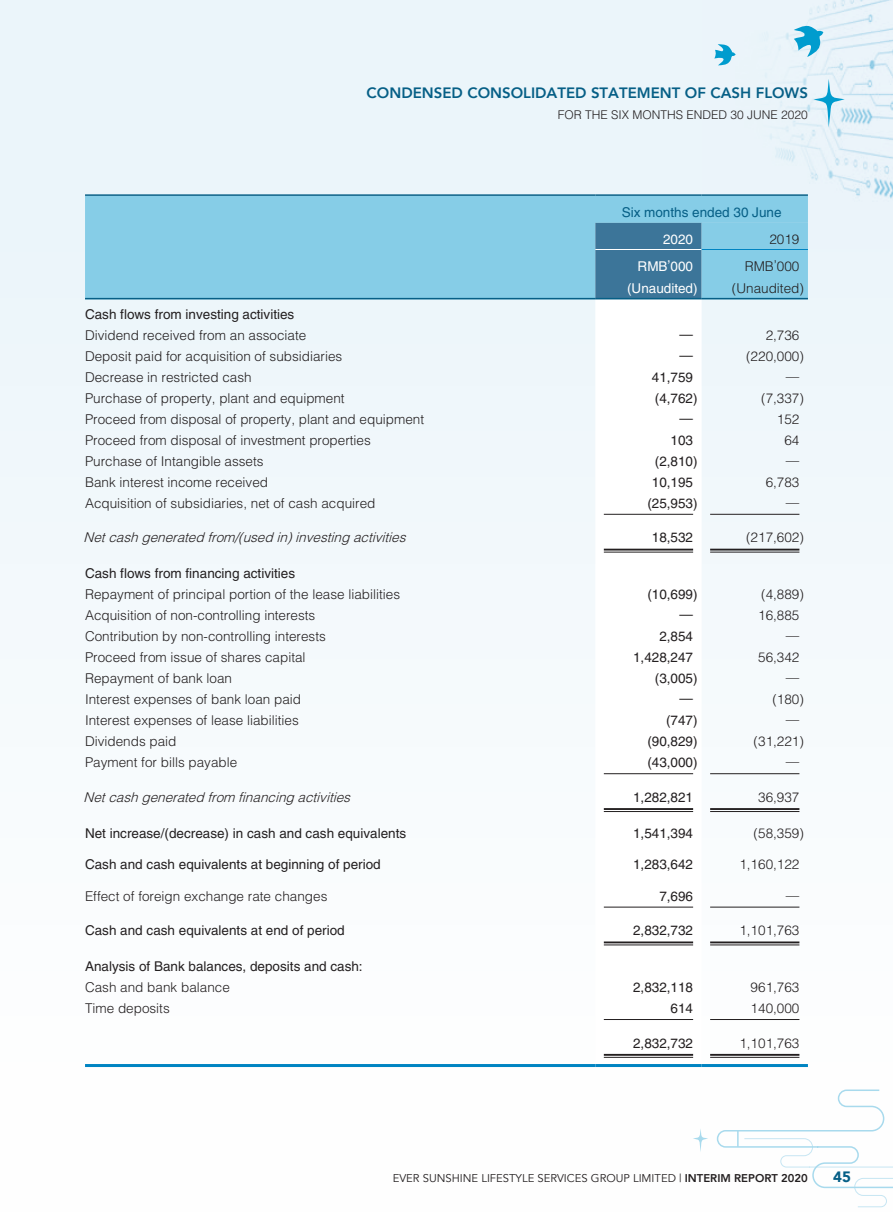
<style>
.page{position:relative;width:893px;height:1212px;background:#f4f9fc}
.page>*{position:absolute;margin:0;border:0;box-sizing:border-box;transform-origin:0 0}
.t1{font:800 15px "Avenir LT Com";color:#065f86}
.t2{font:900 15px "Avenir LT Com";color:#065f86}
._1__內文{font:300 13.5px "Helvetica LT Std";color:#231f20}
._1__內文-2{font:13.5px "Helvetica LT Std";color:#231f20}
._1__內文-3{font:italic 300 13.5px "Helvetica LT Std";color:#231f20}
._1__內文-4{font:13.5px "Helvetica LT Std";color:#fff}
._1__內文-5{font:13.5px "Helvetica LT Std";color:#065f86}
.t3{font:300 12px "Helvetica LT Std";color:#231f20}
.t4{font:11.25px "Avenir LT Com";color:#231f20}
.s1{font-weight:800}
</style>
<div class="page">
<img style="left:718px;top:0;width:175px;height:202px">
<svg style="left:794px;top:24px;width:29px;height:33px"></svg>
<svg style="left:714px;top:44px;width:22px;height:21px"></svg>
<svg style="left:813px;top:79px;width:32px;height:48px"></svg>
<svg style="left:717px;top:1089px;width:176px;height:118px"></svg>
<svg style="left:693px;top:1129px;width:15px;height:22px"></svg>
<div style="left:85px;top:196px;width:723px;height:102px;background:#86cde7"></div>
<svg style="left:595px;top:223px;width:213px;height:75px"></svg>
<div style="left:595px;top:299px;width:107px;height:765px;background:#fff"></div>
<hr style="left:85px;top:194px;width:510px;height:2px;background:#065f86">
<hr style="left:595px;top:194px;width:107px;height:2px;background:#065f86">
<hr style="left:702px;top:194px;width:106px;height:2px;background:#065f86">
<hr style="left:595px;top:249px;width:107px;height:1px;background:#fff">
<hr style="left:702px;top:249px;width:106px;height:1px;background:#0084c2">
<hr style="left:85px;top:298px;width:510px;height:1px;background:#065f86">
<hr style="left:595px;top:298px;width:107px;height:1px;background:#065f86">
<hr style="left:702px;top:298px;width:106px;height:1px;background:#065f86">
<hr style="left:604px;top:514px;width:89px;height:1px;background:#231f20">
<hr style="left:710px;top:514px;width:89px;height:1px;background:#231f20">
<hr style="left:604px;top:549px;width:89px;height:1px;background:#231f20">
<hr style="left:604px;top:552px;width:89px;height:1px;background:#231f20">
<hr style="left:710px;top:549px;width:89px;height:1px;background:#231f20">
<hr style="left:710px;top:552px;width:89px;height:1px;background:#231f20">
<hr style="left:604px;top:773px;width:89px;height:1px;background:#231f20">
<hr style="left:710px;top:773px;width:89px;height:1px;background:#231f20">
<hr style="left:604px;top:808px;width:89px;height:2px;background:#231f20">
<hr style="left:604px;top:811px;width:89px;height:1px;background:#231f20">
<hr style="left:710px;top:808px;width:89px;height:2px;background:#231f20">
<hr style="left:710px;top:811px;width:89px;height:1px;background:#231f20">
<hr style="left:604px;top:907px;width:89px;height:1px;background:#231f20">
<hr style="left:710px;top:907px;width:89px;height:1px;background:#231f20">
<hr style="left:604px;top:941px;width:89px;height:2px;background:#231f20">
<hr style="left:604px;top:944px;width:89px;height:1px;background:#231f20">
<hr style="left:710px;top:941px;width:89px;height:2px;background:#231f20">
<hr style="left:710px;top:944px;width:89px;height:1px;background:#231f20">
<hr style="left:604px;top:1019px;width:89px;height:1px;background:#231f20">
<hr style="left:710px;top:1019px;width:89px;height:1px;background:#231f20">
<hr style="left:604px;top:1054px;width:89px;height:2px;background:#231f20">
<hr style="left:604px;top:1057px;width:89px;height:1px;background:#231f20">
<hr style="left:710px;top:1054px;width:89px;height:2px;background:#231f20">
<hr style="left:710px;top:1057px;width:89px;height:1px;background:#231f20">
<hr style="left:85px;top:1064px;width:510px;height:3px;background:#0084c2">
<hr style="left:595px;top:1064px;width:107px;height:3px;background:#0084c2">
<hr style="left:702px;top:1064px;width:106px;height:3px;background:#0084c2">
<p class="t1" style="left:367px;top:84px;width:443px">CONDENSED CONSOLIDATED STATEMENT OF CASH FLOWS</p>
<p class="t3" style="left:558px;top:107px;width:252px">FOR THE SIX MONTHS ENDED 30 JUNE 2020</p>
<p class="_1__內文-5" style="left:622px;top:204px;width:161px">Six months ended 30 June</p>
<p class="_1__內文-4" style="left:663px;top:231px;width:32px">2020</p>
<p class="_1__內文" style="left:769px;top:230px;width:32px">2019</p>
<p class="_1__內文-4" style="left:638px;top:258px;width:57px">RMB’000</p>
<p class="_1__內文" style="left:745px;top:257px;width:56px">RMB’000</p>
<p class="_1__內文-4" style="left:627px;top:281px;width:72px">(Unaudited)</p>
<p class="_1__內文" style="left:732px;top:280px;width:74px">(Unaudited)</p>
<p class="_1__內文-2" style="left:85px;top:306px;width:211px">Cash flows from investing activities</p>
<p class="_1__內文" style="left:85px;top:326px;width:223px">Dividend received from an associate</p>
<p class="_1__內文-2" style="left:680px;top:326px;width:15px">—</p>
<p class="_1__內文" style="left:766px;top:326px;width:35px">2,736</p>
<p class="_1__內文" style="left:85px;top:347px;width:259px">Deposit paid for acquisition of subsidiaries</p>
<p class="_1__內文-2" style="left:680px;top:347px;width:15px">—</p>
<p class="_1__內文" style="left:746px;top:347px;width:59px">(220,000)</p>
<p class="_1__內文" style="left:85px;top:368px;width:168px">Decrease in restricted cash</p>
<p class="_1__內文-2" style="left:652px;top:369px;width:43px">41,759</p>
<p class="_1__內文" style="left:786px;top:368px;width:15px">—</p>
<p class="_1__內文" style="left:85px;top:389px;width:261px">Purchase of property, plant and equipment</p>
<p class="_1__內文-2" style="left:655px;top:390px;width:44px">(4,762)</p>
<p class="_1__內文" style="left:761px;top:389px;width:44px">(7,337)</p>
<p class="_1__內文" style="left:85px;top:410px;width:341px">Proceed from disposal of property, plant and equipment</p>
<p class="_1__內文-2" style="left:680px;top:410px;width:15px">—</p>
<p class="_1__內文" style="left:777px;top:410px;width:24px">152</p>
<p class="_1__內文" style="left:85px;top:431px;width:287px">Proceed from disposal of investment properties</p>
<p class="_1__內文-2" style="left:671px;top:432px;width:24px">103</p>
<p class="_1__內文" style="left:784px;top:431px;width:17px">64</p>
<p class="_1__內文" style="left:85px;top:452px;width:180px">Purchase of Intangible assets</p>
<p class="_1__內文-2" style="left:655px;top:453px;width:44px">(2,810)</p>
<p class="_1__內文" style="left:786px;top:452px;width:15px">—</p>
<p class="_1__內文" style="left:85px;top:473px;width:185px">Bank interest income received</p>
<p class="_1__內文-2" style="left:652px;top:474px;width:43px">10,195</p>
<p class="_1__內文" style="left:766px;top:473px;width:35px">6,783</p>
<p class="_1__內文" style="left:85px;top:494px;width:292px">Acquisition of subsidiaries, net of cash acquired</p>
<p class="_1__內文-2" style="left:647px;top:495px;width:52px">(25,953)</p>
<p class="_1__內文" style="left:786px;top:494px;width:15px">—</p>
<p class="_1__內文-3" style="left:84px;top:529px;width:328px">Netcashgeneratedfrom/(usedin)investingactivities</p>
<p class="_1__內文-2" style="left:652px;top:530px;width:43px">18,532</p>
<p class="_1__內文" style="left:746px;top:529px;width:59px">(217,602)</p>
<p class="_1__內文-2" style="left:85px;top:565px;width:212px">Cash flows from financing activities</p>
<p class="_1__內文" style="left:85px;top:586px;width:317px">Repayment of principal portion of the lease liabilities</p>
<p class="_1__內文-2" style="left:647px;top:586px;width:52px">(10,699)</p>
<p class="_1__內文" style="left:761px;top:586px;width:44px">(4,889)</p>
<p class="_1__內文" style="left:85px;top:607px;width:232px">Acquisition of non-controlling interests</p>
<p class="_1__內文-2" style="left:680px;top:607px;width:15px">—</p>
<p class="_1__內文" style="left:758px;top:607px;width:43px">16,885</p>
<p class="_1__內文" style="left:85px;top:628px;width:242px">Contribution by non-controlling interests</p>
<p class="_1__內文-2" style="left:659px;top:628px;width:35px">2,854</p>
<p class="_1__內文" style="left:786px;top:627px;width:15px">—</p>
<p class="_1__內文" style="left:85px;top:649px;width:222px">Proceed from issue of shares capital</p>
<p class="_1__內文-2" style="left:633px;top:649px;width:62px">1,428,247</p>
<p class="_1__內文" style="left:758px;top:649px;width:43px">56,342</p>
<p class="_1__內文" style="left:85px;top:670px;width:149px">Repayment of bank loan</p>
<p class="_1__內文-2" style="left:655px;top:670px;width:44px">(3,005)</p>
<p class="_1__內文" style="left:786px;top:669px;width:15px">—</p>
<p class="_1__內文" style="left:85px;top:691px;width:218px">Interest expenses of bank loan paid</p>
<p class="_1__內文-2" style="left:680px;top:691px;width:15px">—</p>
<p class="_1__內文" style="left:772px;top:691px;width:33px">(180)</p>
<p class="_1__內文" style="left:85px;top:712px;width:215px">Interest expenses of lease liabilities</p>
<p class="_1__內文-2" style="left:666px;top:712px;width:33px">(747)</p>
<p class="_1__內文" style="left:786px;top:711px;width:15px">—</p>
<p class="_1__內文" style="left:85px;top:733px;width:93px">Dividends paid</p>
<p class="_1__內文-2" style="left:647px;top:733px;width:52px">(90,829)</p>
<p class="_1__內文" style="left:754px;top:733px;width:52px">(31,221)</p>
<p class="_1__內文" style="left:85px;top:754px;width:154px">Payment for bills payable</p>
<p class="_1__內文-2" style="left:647px;top:754px;width:52px">(43,000)</p>
<p class="_1__內文" style="left:786px;top:753px;width:15px">—</p>
<p class="_1__內文-3" style="left:84px;top:789px;width:272px">Netcashgeneratedfrom financingactivities</p>
<p class="_1__內文-2" style="left:633px;top:789px;width:62px">1,282,821</p>
<p class="_1__內文" style="left:758px;top:789px;width:43px">36,937</p>
<p class="_1__內文-2" style="left:85px;top:825px;width:323px">Net increase/(decrease) in cash and cash equivalents</p>
<p class="_1__內文-2" style="left:633px;top:825px;width:62px">1,541,394</p>
<p class="_1__內文" style="left:754px;top:824px;width:52px">(58,359)</p>
<p class="_1__內文-2" style="left:85px;top:856px;width:297px">Cash and cash equivalents at beginning of period</p>
<p class="_1__內文-2" style="left:633px;top:856px;width:62px">1,283,642</p>
<p class="_1__內文" style="left:739px;top:856px;width:62px">1,160,122</p>
<p class="_1__內文" style="left:85px;top:887px;width:244px">Effect of foreign exchange rate changes</p>
<p class="_1__內文-2" style="left:659px;top:888px;width:35px">7,696</p>
<p class="_1__內文" style="left:786px;top:886px;width:15px">—</p>
<p class="_1__內文-2" style="left:85px;top:923px;width:261px">Cash and cash equivalents at end of period</p>
<p class="_1__內文-2" style="left:633px;top:923px;width:62px">2,832,732</p>
<p class="_1__內文" style="left:739px;top:922px;width:62px">1,101,763</p>
<p class="_1__內文-2" style="left:85px;top:958px;width:279px">Analysis of Bank balances, deposits and cash:</p>
<p class="_1__內文" style="left:85px;top:979px;width:146px">Cash and bank balance</p>
<p class="_1__內文-2" style="left:633px;top:979px;width:62px">2,832,118</p>
<p class="_1__內文" style="left:751px;top:979px;width:50px">961,763</p>
<p class="_1__內文" style="left:85px;top:1000px;width:86px">Time deposits</p>
<p class="_1__內文-2" style="left:671px;top:1000px;width:24px">614</p>
<p class="_1__內文" style="left:751px;top:1000px;width:50px">140,000</p>
<p class="_1__內文-2" style="left:633px;top:1035px;width:62px">2,832,732</p>
<p class="_1__內文" style="left:739px;top:1034px;width:62px">1,101,763</p>
<p class="t4" style="left:393px;top:1172px;width:417px">EVER SUNSHINE LIFESTYLE SERVICES GROUP LIMITED | <span class="s1">INTERIM REPORT 2020</span></p>
<p class="t2" style="left:833px;top:1168px;width:19px">45</p>
</div>
